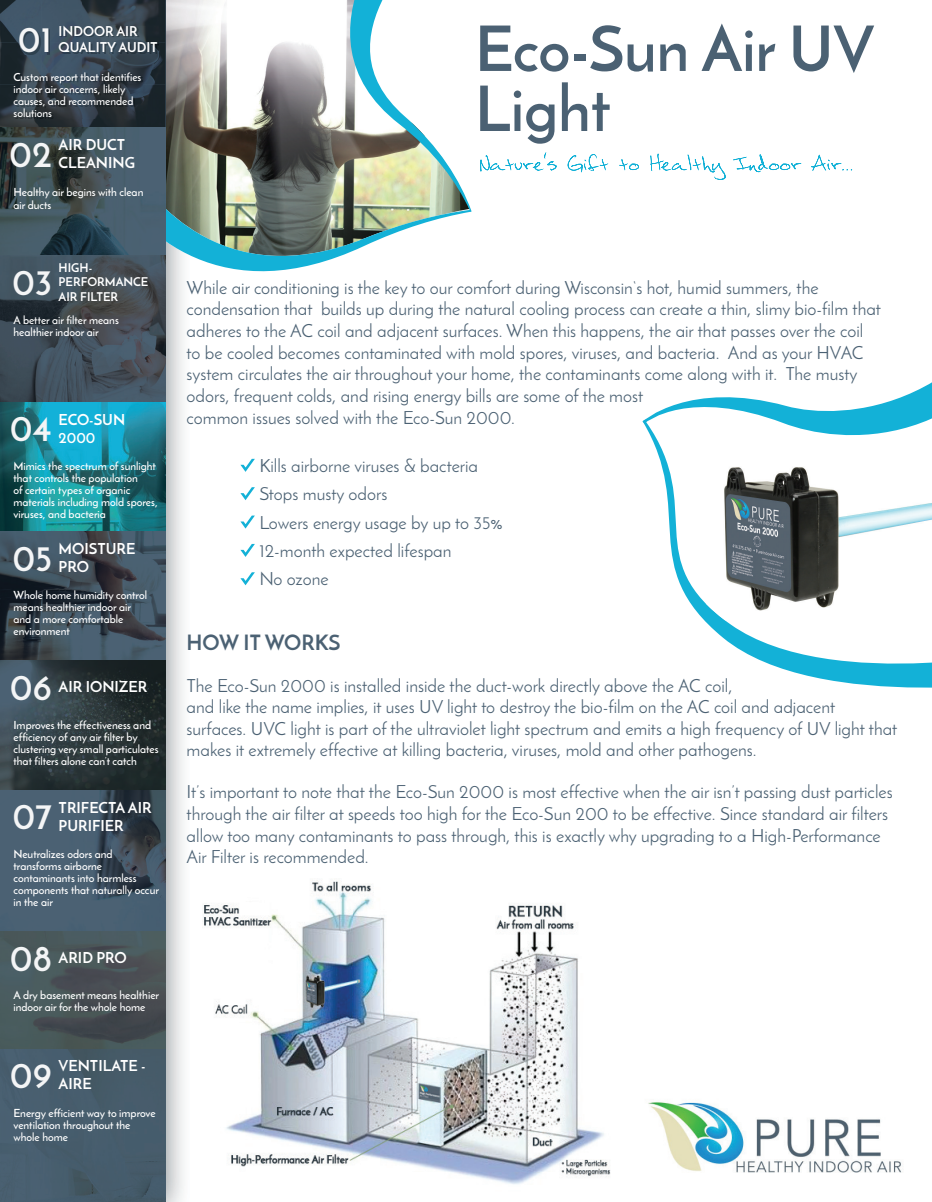
<style>
.page{position:relative;width:932px;height:1202px;background:#fff}
.page>*{position:absolute;margin:0;border:0;box-sizing:border-box;transform-origin:0 0}
.t1{font:700 62.25px/60px "Josefin Sans";color:#4b6173}
.t2{font:700 36px "Josefin Sans";color:#f4f5f6}
.t3{font:700 21px "Josefin Sans";color:#4b6173}
.t4{font:18px/21.6px "Josefin Sans";color:#4b6173}
.t5{font:700 15px/18px "Josefin Sans";color:#fff}
.t6{font:700 13.5px/16.2px "Josefin Sans";color:#fff}
.t7{font:700 12px/14.4px "Josefin Sans";color:#fff}
.t8{font:600 11.25px/12px "Josefin Sans";color:#fff}
</style>
<div class="page">
<img style="left:166px;top:0;width:117px;height:142px">
<svg style="left:166px;top:142px;width:303px;height:170px"></svg>
<svg style="left:283px;top:0;width:188px;height:212px"></svg>
<img style="left:648px;top:1102px;width:254px;height:71px">
<svg style="left:642px;top:382px;width:290px;height:306px"></svg>
<img style="left:706px;top:462px;width:226px;height:158px">
<svg style="left:480px;top:152px;width:372px;height:28px"></svg>
<svg style="left:240px;top:459px;width:15px;height:13px"></svg>
<svg style="left:240px;top:487px;width:15px;height:13px"></svg>
<svg style="left:240px;top:515px;width:15px;height:13px"></svg>
<svg style="left:240px;top:544px;width:15px;height:13px"></svg>
<svg style="left:240px;top:572px;width:15px;height:13px"></svg>
<img style="left:203px;top:880px;width:408px;height:305px">
<div style="left:0;top:1048px;width:166px;height:154px;background:#475c6c"></div>
<svg style="left:0;top:930px;width:166px;height:118px;background:#485457"></svg>
<svg style="left:0;top:789px;width:166px;height:141px;background:#435667"></svg>
<svg style="left:0;top:660px;width:166px;height:129px;background:#2d393e"></svg>
<svg style="left:0;top:530px;width:166px;height:130px;background:#3b4955"></svg>
<svg style="left:0;top:401px;width:166px;height:129px;background:#198392"></svg>
<svg style="left:0;top:255px;width:166px;height:146px;background:#414d57"></svg>
<img style="left:0;top:0;width:83px;height:42px">
<img style="left:83px;top:0;width:41px;height:27px">
<img style="left:124px;top:0;width:42px;height:127px">
<img style="left:0;top:42px;width:41px;height:85px">
<img style="left:41px;top:42px;width:42px;height:31px">
<img style="left:83px;top:53px;width:41px;height:20px">
<img style="left:41px;top:118px;width:83px;height:9px">
<svg style="left:0;top:127px;width:41px;height:128px;background:#3d4e54"></svg>
<img style="left:41px;top:127px;width:125px;height:128px">
<img style="left:21px;top:30px;width:29px;height:24px">
<img style="left:61px;top:27px;width:98px;height:26px">
<img style="left:15px;top:73px;width:128px;height:45px">
<h2 class="t2" style="left:18px;top:17px;width:36px">01</h2>
<p class="t6" style="left:59px;top:23px;width:101px">INDOOR AIR<br>QUALITY AUDIT</p>
<p class="t8" style="left:14px;top:71px;width:129px">Custom report that identifies indoor air concerns, likely causes, and recommended solutions</p>
<h2 class="t2" style="left:9px;top:132px;width:44px">02</h2>
<p class="t5" style="left:59px;top:136px;width:78px">AIR DUCT<br>CLEANING</p>
<p class="t8" style="left:14px;top:185px;width:131px;line-height:13.5px">Healthy air begins with clean air ducts</p>
<h2 class="t2" style="left:12px;top:260px;width:41px">03</h2>
<p class="t7" style="left:59px;top:260px;width:91px">HIGH-<br>PERFORMANCE<br>AIR FILTER</p>
<p class="t8" style="left:14px;top:313px;width:107px">A better air filter means healthier indoor air</p>
<h2 class="t2" style="left:10px;top:406px;width:43px">04</h2>
<p class="t5" style="left:59px;top:410px;width:68px">ECO-SUN<br>2000</p>
<p class="t8" style="left:14px;top:460px;width:146px">Mimics the spectrum of sunlight that controls the population<br>of certain types of organic materials including mold spores, viruses, and bacteria</p>
<h2 class="t2" style="left:12px;top:535px;width:41px">05</h2>
<p class="t5" style="left:59px;top:539px;width:78px">MOISTURE<br>PRO</p>
<p class="t8" style="left:14px;top:589px;width:135px">Whole home humidity control means healthier indoor air and a more comfortable environment</p>
<h2 class="t2" style="left:10px;top:665px;width:44px">06</h2>
<p class="t5" style="left:59px;top:678px;width:90px">AIR IONIZER</p>
<p class="t8" style="left:14px;top:718px;width:146px">Improves the effectiveness and efficiency of any air filter by clustering very small particulates that filters alone can’t catch</p>
<p class="t5" style="left:59px;top:798px;width:94px">TRIFECTA AIR<br>PURIFIER</p>
<h2 class="t2" style="left:12px;top:794px;width:41px">07</h2>
<p class="t8" style="left:14px;top:848px;width:147px">Neutralizes odors and transforms airborne contaminants into harmless components that naturally occur in the air</p>
<h2 class="t2" style="left:10px;top:935px;width:44px">08</h2>
<p class="t5" style="left:59px;top:948px;width:70px">ARID PRO</p>
<p class="t8" style="left:14px;top:989px;width:147px">A dry basement means healthier indoor air for the whole home</p>
<h2 class="t2" style="left:10px;top:1053px;width:44px">09</h2>
<p class="t5" style="left:59px;top:1057px;width:89px">VENTILATE -<br>AIRE</p>
<p class="t8" style="left:14px;top:1106px;width:144px">Energy efficient way to improve ventilation throughout the whole home</p>
<h1 class="t1" style="left:475px;top:19px;width:401px">Eco-Sun Air UV<br>Light</h1>
<p class="t4" style="left:187px;top:277px;width:696px">While air conditioning is the key to our comfort during Wisconsin‘s hot, humid summers, the condensation that builds up during the natural cooling process can create a thin, slimy bio-film that adheres to the AC coil and adjacent surfaces. When this happens, the air that passes over the coil to be cooled becomes contaminated with mold spores, viruses, and bacteria. And as your HVAC system circulates the air throughout your home, the contaminants come along with it. The musty odors, frequent colds, and rising energy bills are some of the most<br>common issues solved with the Eco-Sun 2000.</p>
<p class="t4" style="left:259px;top:451px;width:245px;line-height:28.3px">Kills airborne viruses &amp; bacteria<br>Stops musty odors<br>Lowers energy usage by up to 35%<br>12-month expected lifespan<br>No ozone</p>
<p class="t3" style="left:187px;top:629px;width:155px">HOW IT WORKS</p>
<p class="t4" style="left:187px;top:674px;width:712px">The Eco-Sun 2000 is installed inside the duct-work directly above the AC coil,<br>and like the name implies, it uses UV light to destroy the bio-film on the AC coil and adjacent surfaces. UVC light is part of the ultraviolet light spectrum and emits a high frequency of UV light that makes it extremely effective at killing bacteria, viruses, mold and other pathogens.</p>
<p class="t4" style="left:187px;top:781px;width:707px">It’s important to note that the Eco-Sun 2000 is most effective when the air isn’t passing dust particles through the air filter at speeds too high for the Eco-Sun 200 to be effective. Since standard air filters allow too many contaminants to pass through, this is exactly why upgrading to a High-Performance Air Filter is recommended.</p>
</div>
